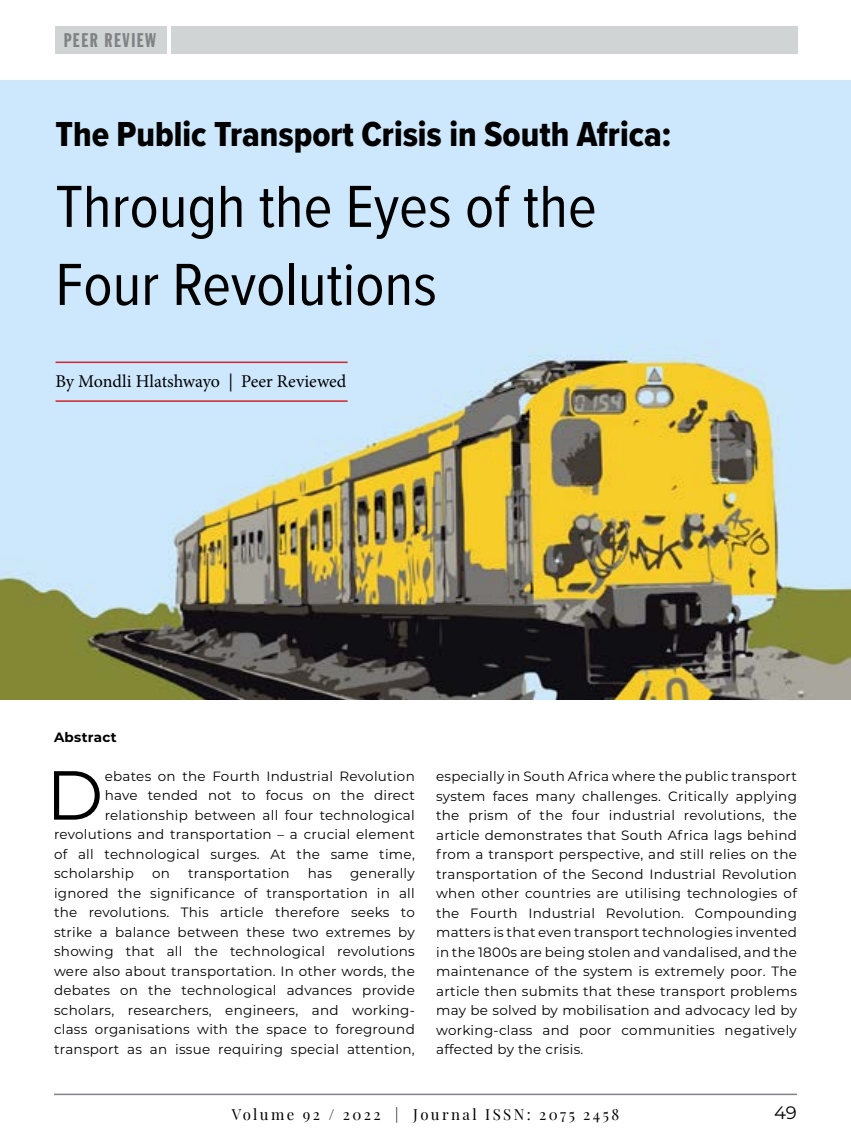
<style>
.page{position:relative;width:851px;height:1148px;background:#fff}
.page>*{position:absolute;margin:0;border:0;box-sizing:border-box;transform-origin:0 0}
.t1{font:69.15px "Montserrat";color:#000}
.t2{font:61.5px/78px "Proxima Nova Cond";color:#000}
.t3{font:36px "Proxima Nova Cond Extrabld";color:#000}
.t4{font:19.5px "Franklin Gothic Std Extra Cond";letter-spacing:.08em;color:#808285}
.t5{font:18px "Minion Pro";color:#000}
.t6{font:18px "Montserrat";color:#000}
.t7{font:15px "Playfair Display";letter-spacing:.16em;color:#000}
.t8{font:13.5px/19.5px "Montserrat";letter-spacing:.02em;color:#000;text-align:justify}
.t9{font:700 13.5px "Montserrat";letter-spacing:.02em;color:#000}
</style>
<div class="page">
<img style="left:0;top:81px;width:850px;height:618px">
<hr style="left:54px;top:1093px;width:742px;height:2px;background:#808285">
<div style="left:55px;top:26px;width:112px;height:28px;background:#d1d4d4"></div>
<div style="left:171px;top:26px;width:626px;height:28px;background:#d1d4d4"></div>
<hr style="left:55px;top:400px;width:292px;height:2px;background:#d12429">
<hr style="left:55px;top:361px;width:292px;height:2px;background:#d12429">
<h3 class="t4" style="left:64px;top:30px;width:94px">PEER REVIEW</h3>
<h3 class="t3" style="left:55px;top:107px;width:617px">The Public Transport Crisis in South Africa:</h3>
<h2 class="t2" style="left:55px;top:165px;width:542px">Through the Eyes of the<br>Four Revolutions</h2>
<h3 class="t5" style="left:55px;top:369px;width:292px">By Mondli Hlatshwayo | Peer Reviewed</h3>
<p class="t9" style="left:54px;top:727px;width:64px">Abstract</p>
<h1 class="t1" style="left:46px;top:747px;width:59px">D</h1>
<p class="t8" style="left:105px;top:765px;width:311px">ebates on the Fourth Industrial Revolution</p>
<p class="t8" style="left:105px;top:785px;width:311px">have tended not to focus on the direct</p>
<p class="t8" style="left:105px;top:804px;width:311px">relationship between all four technological</p>
<p class="t8" style="left:54px;top:824px;width:362px">revolutions and transportation – a crucial element</p>
<p class="t8" style="left:54px;top:843px;width:362px">of all technological surges. At the same time,</p>
<p class="t8" style="left:54px;top:863px;width:81px">scholarship</p>
<p class="t8" style="left:152px;top:863px;width:19px">on</p>
<p class="t8" style="left:188px;top:863px;width:103px">transportation</p>
<p class="t8" style="left:308px;top:863px;width:26px">has</p>
<p class="t8" style="left:54px;top:863px;width:362px;text-indent:296px">generally ignored the significance of transportation in all the revolutions. This article therefore seeks to strike a balance between these two extremes by showing that all the technological revolutions were also about transportation. In other words, the debates on the technological advances provide scholars, researchers, engineers, and working&shy;class organisations with the space to foreground transport as an issue requiring special attention,</p>
<p class="t8" style="left:436px;top:766px;width:362px">especially in South Africa where the public transport system faces many challenges. Critically applying the prism of the four industrial revolutions, the article demonstrates that South Africa lags behind from a transport perspective, and still relies on the transportation of the Second Industrial Revolution when other countries are utilising technologies of the Fourth Industrial Revolution. Compounding matters is that even transport technologies invented in the 1800s are being stolen and vandalised, and the maintenance of the system is extremely poor. The article then submits that these transport problems may be solved by mobilisation and advocacy led by working-class and poor communities negatively affected by the crisis.</p>
<p class="t7" style="left:232px;top:1102px;width:389px">Volume 92 / 2022 | Journal ISSN: 2075 2458</p>
<h3 class="t6" style="left:774px;top:1100px;width:24px">49</h3>
</div>
